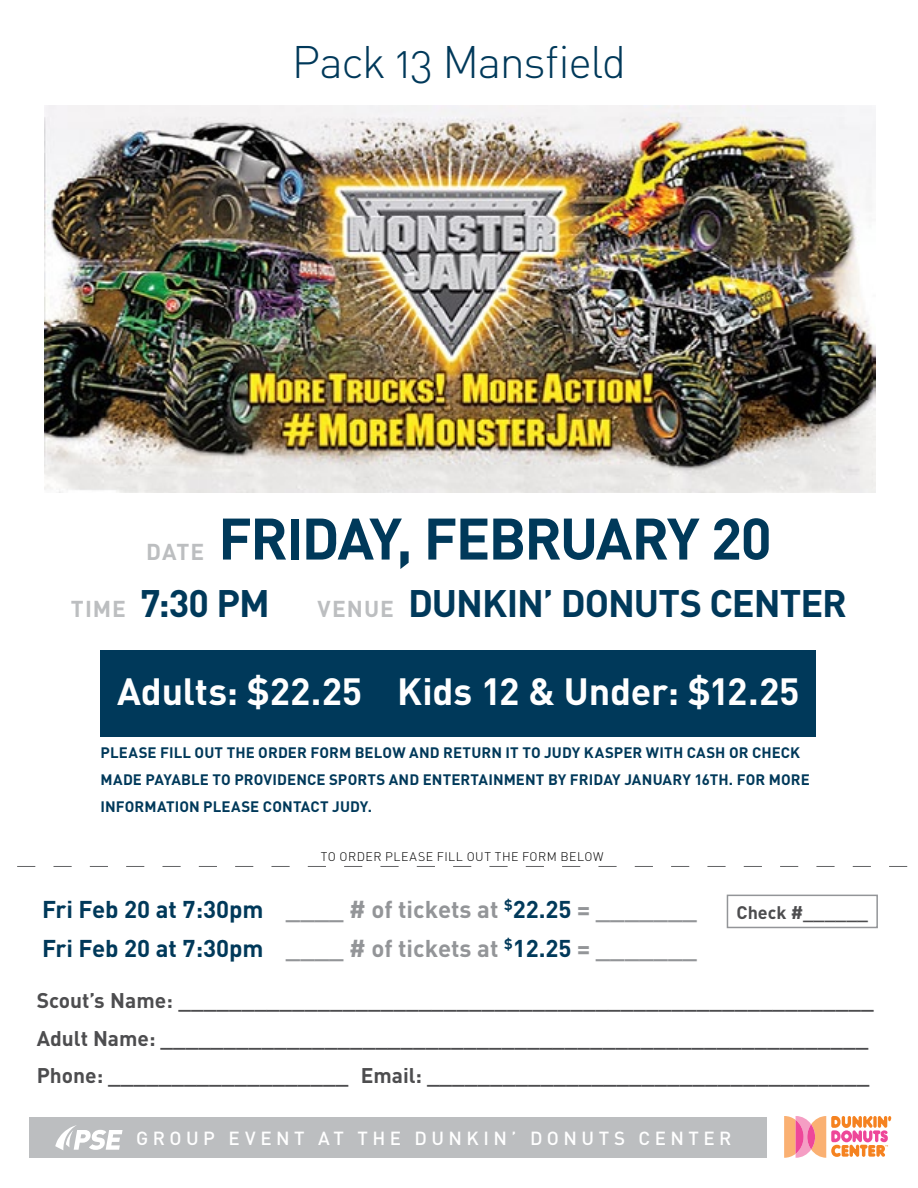
<style>
.page{position:relative;width:918px;height:1188px;background:#fff}
.page>*{position:absolute;margin:0;border:0;box-sizing:border-box;transform-origin:0 0}
.t1{font:700 57.6px "DIN";color:#00395a}
.t2{font:45px "DIN Light Alternate";letter-spacing:-.03em;color:#00395a}
.t3{font:700 37.8px "DIN";color:#00395a}
.t4{font:700 37.5px "DIN";letter-spacing:-.01em;color:#fff}
.t5{font:700 24px/39px "DIN";color:#939598}
.t6{font:700 22.65px "DIN";color:#bcbec0}
.t7{font:700 21px/37.5px "DIN";color:#4d4d4f}
.t8{font:500 18.75px "DIN";letter-spacing:.235em;color:#fff}
.t9{font:700 18px "DIN";color:#4d4d4f}
.t10{font:700 15px/27px "DIN";letter-spacing:.005em;color:#00395a}
.t11{font:300 12.3px "DIN";letter-spacing:.04em;color:#000}
.s1{color:#00395a}
</style>
<div class="page">
<img style="left:44px;top:105px;width:831px;height:388px">
<div style="left:101px;top:651px;width:715px;height:86px;background:#00395a"></div>
<svg style="left:784px;top:1116px;width:107px;height:42px"></svg>
<div style="left:29px;top:1118px;width:737px;height:40px;background:#bcbec0"></div>
<svg style="left:55px;top:1125px;width:68px;height:25px"></svg>
<svg style="left:17px;top:866px;width:890px;height:1px"></svg>
<div style="left:727px;top:895px;width:151px;height:33px;border:2px solid #939598"></div>
<h2 class="t2" style="left:292px;top:34px;width:336px">Pack 13 Mansfield</h2>
<p class="t6" style="left:146px;top:537px;width:15px">DATE</p>
<h1 class="t1" style="left:218px;top:501px;width:31px">FRIDAY</h1>
<h1 class="t1" style="left:396px;top:501px;width:63px">, FEBRUARY</h1>
<h1 class="t1" style="left:711px;top:501px;width:63px">20</h1>
<p class="t6" style="left:71px;top:594px;width:15px">TIME</p>
<h3 class="t3" style="left:140px;top:579px;width:125px">7:30 PM</h3>
<p class="t6" style="left:317px;top:594px;width:17px">VENUE</p>
<h3 class="t3" style="left:408px;top:579px;width:24px">DUN</h3>
<h3 class="t3" style="left:482px;top:579px;width:103px">KIN’ DONUTS</h3>
<h3 class="t3" style="left:709px;top:579px;width:24px">CENTER</h3>
<h3 class="t4" style="left:117px;top:667px;width:684px">ADULTS: $22.25 KIDS 12 &amp; UNDER: $12.25</h3>
<p class="t10" style="left:101px;top:738px;width:711px">PLEASE FILL OUT THE ORDER FORM BELOW AND RETURN IT TO JUDY KASPER WITH CASH OR CHECK<br>MADE PAYABLE TO PROVIDENCE SPORTS AND ENTERTAINMENT BY FRIDAY JANUARY 16TH. FOR MORE<br>INFORMATION PLEASE CONTACT JUDY.</p>
<p class="t11" style="left:321px;top:849px;width:284px">TO ORDER PLEASE FILL OUT THE FORM BELOW</p>
<p class="t5" style="left:42px;top:889px;width:656px"><span class="s1">FRI FEB 20 AT 7:30PM</span> ____ # OF TICKETS AT <sup>$</sup><span class="s1">22.25</span> = _______<br><span class="s1">FRI FEB 20 AT 7:30PM</span> ____ # OF TICKETS AT <sup>$</sup><span class="s1">12.25</span> = _______</p>
<p class="t9" style="left:737px;top:901px;width:133px">CHECK #______</p>
<p class="t7" style="left:37px;top:981px;width:839px">SCOUT’S N AME: _______________________________________________________<br>ADULT N AME: ________________________________________________________<br>PHONE: ___________________ E MAIL: ___________________________________</p>
<p class="t8" style="left:136px;top:1127px;width:597px">GROUP EVENT AT THE DUNKIN’ DONUTS CENTER</p>
</div>
